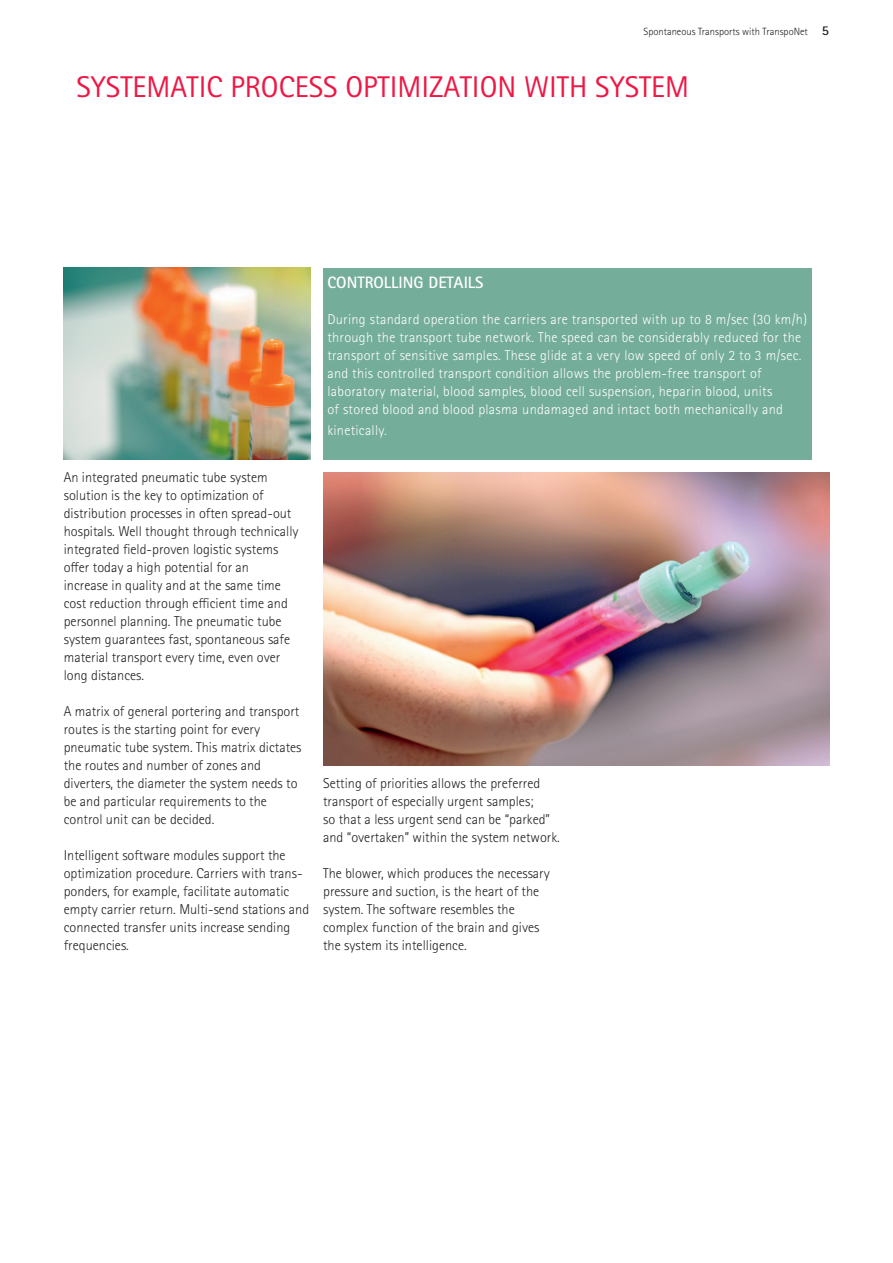
<style>
.page{position:relative;width:893px;height:1263px;background:#fff}
.page>*{position:absolute;margin:0;border:0;box-sizing:border-box;transform-origin:0 0}
.t1{font:30px "Rotis Sans Serif Pro";color:#ed1845}
.t2{font:700 16.5px "Rotis Sans Serif Pro";color:#fff}
.t3{font:300 14.25px/18px "Rotis Sans Serif Pro";color:#231f20}
.t4{font:300 14.25px/18px "Rotis Sans Serif Pro";letter-spacing:.02em;color:#fff}
.t5{font:700 13.5px "Rotis Sans Serif Pro";color:#231f20}
.t6{font:300 10.5px "Rotis Sans Serif Pro";color:#231f20}
</style>
<div class="page">
<img style="left:64px;top:268px;width:246px;height:191px">
<img style="left:323px;top:472px;width:506px;height:293px">
<div style="left:323px;top:268px;width:489px;height:191px;background:#74ad99"></div>
<p class="t6" style="left:643px;top:25px;width:166px">Spontaneous Transports with TranspoNet</p>
<p class="t5" style="left:822px;top:22px;width:9px">5</p>
<h1 class="t1" style="left:77px;top:69px;width:614px">SYSTEMATIC PROCESS OPTIMIZATION WITH SYSTEM</h1>
<p class="t3" style="left:64px;top:468px;width:236px">An integrated pneumatic tube system solution is the key to optimization of distribution processes in often spread-out hospitals. Well thought through technically integrated field-proven logistic systems offer today a high potential for an<br>increase in quality and at the same time cost reduction through efficient time and personnel planning. The pneumatic tube system guarantees fast, spontaneous safe material transport every time, even over long distances.</p>
<p class="t3" style="left:64px;top:702px;width:239px">A matrix of general portering and transport routes is the starting point for every pneumatic tube system. This matrix dictates the routes and number of zones and diverters, the diameter the system needs to be and particular requirements to the control unit can be decided.</p>
<p class="t3" style="left:64px;top:846px;width:247px">Intelligent software modules support the optimization procedure. Carriers with trans&shy;ponders, for example, facilitate automatic empty carrier return. Multi-send stations and connected transfer units increase sending frequencies.</p>
<p class="t2" style="left:327px;top:272px;width:158px">CONTROLLING DETAILS</p>
<p class="t4" style="left:327px;top:310px;width:481px">During standard operation the carriers are transported with up to 8 m/sec (30 km/h) through the transport tube network. The speed can be considerably reduced for the transport of sensitive samples. These glide at a very low speed of only 2 to 3 m/sec. and this controlled transport condition allows the problem-free transport of laboratory material, blood samples, blood cell suspension, heparin blood, units<br>of stored blood and blood plasma undamaged and intact both mechanically and</p>
<p class="t4" style="left:327px;top:422px;width:61px">kinetically.</p>
<p class="t3" style="left:323px;top:774px;width:238px">Setting of priorities allows the preferred transport of especially urgent samples;<br>so that a less urgent send can be “parked” and “overtaken” within the system network.</p>
<p class="t3" style="left:323px;top:864px;width:228px">The blower, which produces the necessary pressure and suction, is the heart of the system. The software resembles the complex function of the brain and gives the system its intelligence.</p>
</div>
